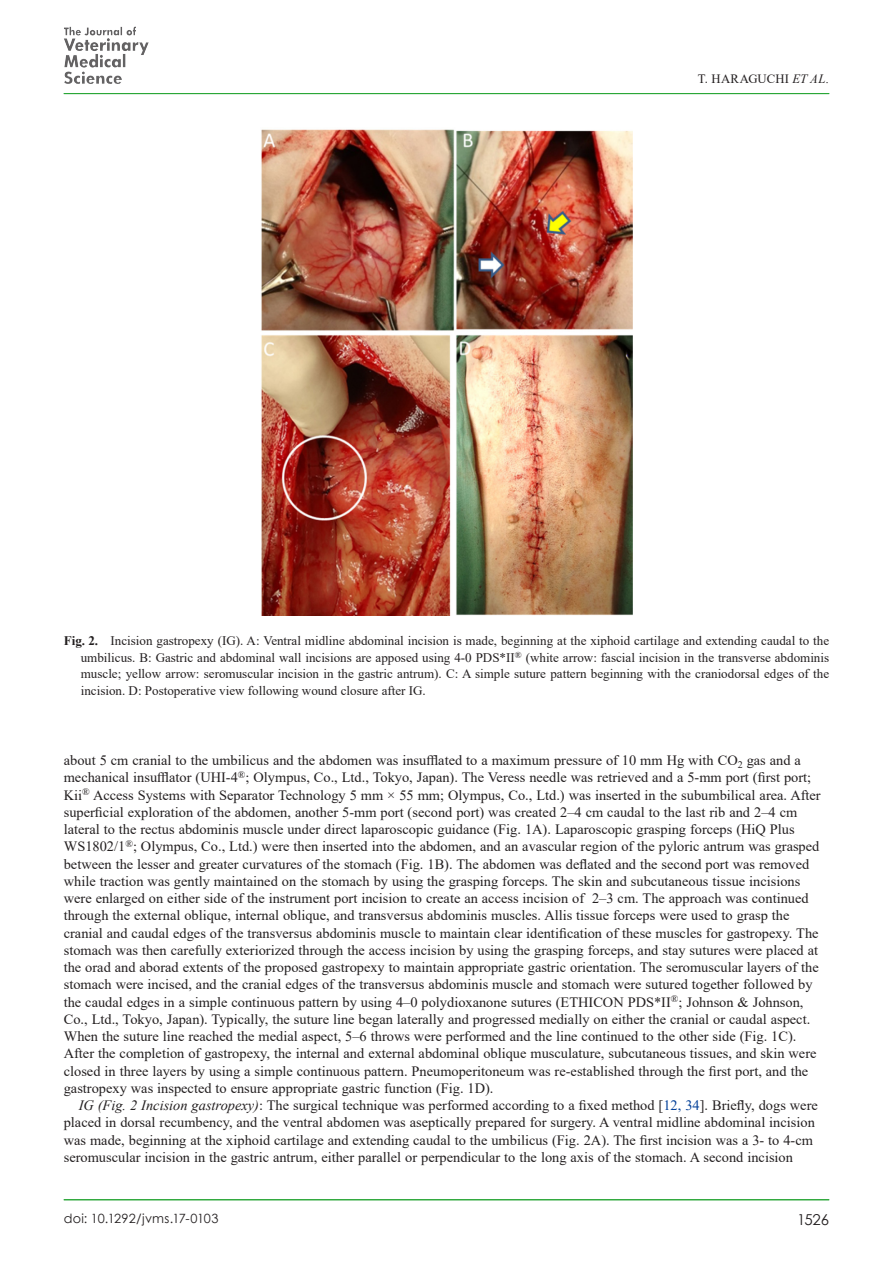
<style>
.page{position:relative;width:893px;height:1263px;background:#fff}
.page>*{position:absolute;margin:0;border:0;box-sizing:border-box;transform-origin:0 0}
.t1{font:15px "Century Gothic";color:#231f20}
.t2{font:14.25px/17.2px "Times New Roman";color:#231f20}
.t3{font:13.05px/16.5px "Times New Roman";color:#231f20;text-align:justify}
.t4{font:12.75px "Century Gothic";letter-spacing:.02em;color:#231f20}
.t5{font:12.75px "Times New Roman";letter-spacing:.02em;color:#231f20}
.s1{font-style:italic}
.s2{font-weight:700}
.s3{color:#003f98}
</style>
<div class="page">
<img style="left:64px;top:27px;width:74px;height:24px">
<hr style="left:64px;top:93px;width:765px;height:1px;background:#2aa738">
<hr style="left:64px;top:1199px;width:765px;height:1px;background:#2aa738">
<img style="left:261px;top:129px;width:372px;height:486px">
<p class="t5" style="left:698px;top:70px;width:133px">T. HARAGUCHI <span class="s1">ET AL.</span></p>
<p class="t3" style="left:81px;top:632px;width:750px;text-indent:-17px"><span class="s2">Fig. 2.</span> Incision gastropexy (IG). A: Ventral midline abdominal incision is made, beginning at the xiphoid cartilage and extending caudal to the umbilicus. B: Gastric and abdominal wall incisions are apposed using 4-0 PDS*II<sup>®</sup> (white arrow: fascial incision in the transverse abdominis muscle; yellow arrow: seromuscular incision in the gastric antrum). C: A simple suture pattern beginning with the craniodorsal edges of the incision. D: Postoperative view following wound closure after IG.</p>
<p class="t2" style="left:64px;top:751px;width:758px">about 5 cm cranial to the umbilicus and the abdomen was insufflated to a maximum pressure of 10 mm Hg with CO<sub>2</sub> gas and a mechanical insufflator (UHI-4<sup>®</sup>; Olympus, Co., Ltd., Tokyo, Japan). The Veress needle was retrieved and a 5-mm port (first port; Kii<sup>®</sup> Access Systems with Separator Technology 5 mm × 55 mm; Olympus, Co., Ltd.) was inserted in the subumbilical area. After superficial exploration of the abdomen, another 5-mm port (second port) was created 2–4 cm caudal to the last rib and 2–4 cm lateral to the rectus abdominis muscle under direct laparoscopic guidance (Fig. 1A). Laparoscopic grasping forceps (HiQ Plus WS1802/1<sup>®</sup>; Olympus, Co., Ltd.) were then inserted into the abdomen, and an avascular region of the pyloric antrum was grasped between the lesser and greater curvatures of the stomach (Fig. 1B). The abdomen was deflated and the second port was removed while traction was gently maintained on the stomach by using the grasping forceps. The skin and subcutaneous tissue incisions were enlarged on either side of the instrument port incision to create an access incision of 2–3 cm. The approach was continued through the external oblique, internal oblique, and transversus abdominis muscles. Allis tissue forceps were used to grasp the cranial and caudal edges of the transversus abdominis muscle to maintain clear identification of these muscles for gastropexy. The stomach was then carefully exteriorized through the access incision by using the grasping forceps, and stay sutures were placed at the orad and aborad extents of the proposed gastropexy to maintain appropriate gastric orientation. The seromuscular layers of the stomach were incised, and the cranial edges of the transversus abdominis muscle and stomach were sutured together followed by the caudal edges in a simple continuous pattern by using 4–0 polydioxanone sutures (ETHICON PDS*II<sup>®</sup>; Johnson &amp; Johnson, Co., Ltd., Tokyo, Japan). Typically, the suture line began laterally and progressed medially on either the cranial or caudal aspect.<br>When the suture line reached the medial aspect, 5–6 throws were performed and the line continued to the other side (Fig. 1C).<br>After the completion of gastropexy, the internal and external abdominal oblique musculature, subcutaneous tissues, and skin were closed in three layers by using a simple continuous pattern. Pneumoperitoneum was re-established through the first port, and the gastropexy was inspected to ensure appropriate gastric function (Fig. 1D).</p>
<p class="t2" style="left:64px;top:1096px;width:756px;text-indent:15px"><span class="s1">IG (Fig. 2 Incision gastropexy)</span>: The surgical technique was performed according to a fixed method [<span class="s3">12, 34</span>]. Briefly, dogs were placed in dorsal recumbency, and the ventral abdomen was aseptically prepared for surgery. A ventral midline abdominal incision was made, beginning at the xiphoid cartilage and extending caudal to the umbilicus (Fig. 2A). The first incision was a 3- to 4-cm seromuscular incision in the gastric antrum, either parallel or perpendicular to the long axis of the stomach. A second incision</p>
<p class="t4" style="left:64px;top:1209px;width:156px">doi: 10.1292/jvms.17-0103</p>
<p class="t1" style="left:797px;top:1209px;width:34px">1526</p>
</div>
